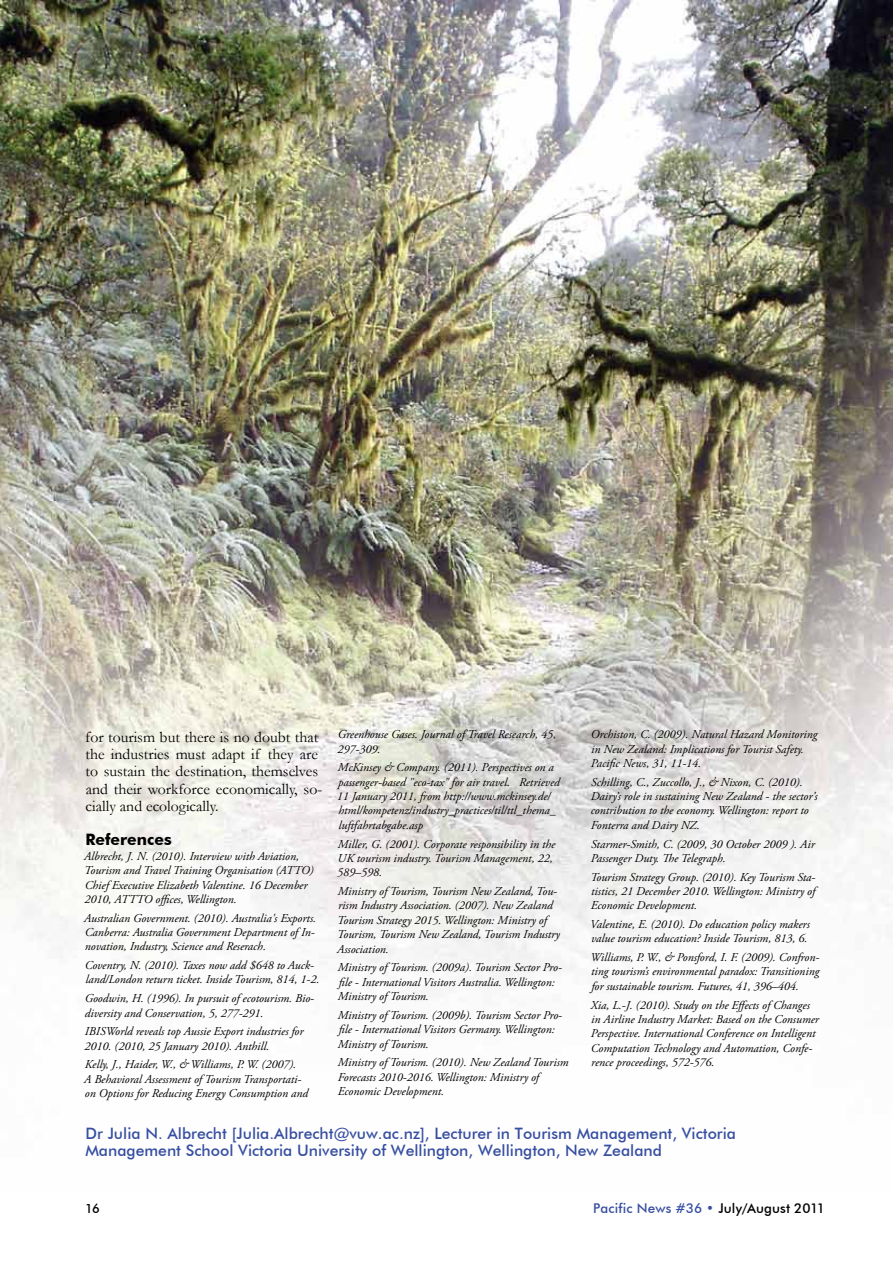
<style>
.page{position:relative;width:893px;height:1263px;background:#fff}
.page>*{position:absolute;margin:0;border:0;box-sizing:border-box;transform-origin:0 0}
.t1{font:15.75px/17.2px "Garamond";color:#000}
.t2{font:500 15.75px/17.2px "Futura BT";color:#374fa2}
.t3{font:700 15.75px "Futura BT";color:#000}
.t4{font:500 13.5px "Futura BT";letter-spacing:.01em;color:#374fa2}
.t5{font:500 12.75px "Futura BT";color:#000}
.t6{font:italic 12px/14.4px "Adobe Garamond Pro";color:#000}
.s1{color:#000}
</style>
<div class="page">
<img style="left:0;top:0;width:893px;height:996px">
<h1 class="t1" style="left:85px;top:728px;width:238px">for tourism but there is no doubt that the industries must adapt if they are to sustain the destination, themselves and their workforce economically, so&shy;cially and ecologically.</h1>
<h1 class="t3" style="left:86px;top:830px;width:88px">References</h1>
<p class="t6" style="left:84px;top:849px;width:231px">Albrecht, J. N. (2010). Interview with Aviation, Tourism and Travel Training Organisation (ATTO)<br>Chief Executive Elizabeth Valentine. 16 December 2010, ATTTO offices, Wellington.</p>
<p class="t6" style="left:84px;top:911px;width:233px;text-align:justify">Australian Government. (2010). Australia's Exports.<br>Canberra: Australia Government Department of In&shy;novation, Industry, Science and Reserach.</p>
<p class="t6" style="left:85px;top:958px;width:236px">Coventry, N. (2010). Taxes now add $648 to Auck&shy;land/London return ticket. Inside Tourism, 814, 1-2.</p>
<p class="t6" style="left:85px;top:991px;width:231px">Goodwin, H. (1996). In pursuit of ecotourism. Bio&shy;diversity and Conservation, 5, 277-291.</p>
<p class="t6" style="left:85px;top:1024px;width:221px">IBISWorld reveals top Aussie Export industries for<br>2010. (2010, 25 January 2010). Anthill.</p>
<p class="t6" style="left:84px;top:1057px;width:225px">Kelly, J., Haider, W., &amp; Williams, P. W. (2007).<br>A Behavioral Assessment of Tourism Transportati&shy;on Options for Reducing Energy Consumption and</p>
<p class="t6" style="left:338px;top:727px;width:220px">Greenhouse Gases. Journal of Travel Research, 45,<br>297-309.</p>
<p class="t6" style="left:337px;top:761px;width:224px">McKinsey &amp; Company. (2011). Perspectives on a passenger-based "eco-tax" for air travel. Retrieved 11 January 2011, from http://www.mckinsey.de/ html/kompetenz/industry_practices/til/ttl_thema_ luftfahrtabgabe.asp</p>
<p class="t6" style="left:337px;top:837px;width:220px">Miller, G. (2001). Corporate responsibility in the<br>UK tourism industry. Tourism Management, 22,<br>589–598.</p>
<p class="t6" style="left:337px;top:884px;width:224px">Ministry of Tourism, Tourism New Zealand, Tou&shy;rism Industry Association. (2007). New Zealand Tourism Strategy 2015. Wellington: Ministry of Tourism, Tourism New Zealand, Tourism Industry Association.</p>
<p class="t6" style="left:338px;top:960px;width:225px">Ministry of Tourism. (2009a). Tourism Sector Pro&shy;file - International Visitors Australia. Wellington:<br>Ministry of Tourism.</p>
<p class="t6" style="left:338px;top:1008px;width:226px">Ministry of Tourism. (2009b). Tourism Sector Pro&shy;file - International Visitors Germany. Wellington:<br>Ministry of Tourism.</p>
<p class="t6" style="left:338px;top:1055px;width:232px">Ministry of Tourism. (2010). New Zealand Tourism<br>Forecasts 2010-2016. Wellington: Ministry of<br>Economic Development.</p>
<p class="t6" style="left:591px;top:727px;width:228px">Orchiston, C. (2009). Natural Hazard Monitoring in New Zealand: Implications for Tourist Safety.<br>Pacific News, 31, 11-14.</p>
<p class="t6" style="left:591px;top:775px;width:228px">Schilling, C., Zuccollo, J., &amp; Nixon, C. (2010).<br>Dairy’s role in sustaining New Zealand - the sector’s contribution to the economy. Wellington: report to Fonterra and Dairy NZ.</p>
<p class="t6" style="left:591px;top:837px;width:225px">Starmer-Smith, C. (2009, 30 October 2009 ). Air<br>Passenger Duty. The Telegraph.</p>
<p class="t6" style="left:590px;top:870px;width:226px;text-align:justify">Tourism Strategy Group. (2010). Key Tourism Sta&shy;tistics, 21 December 2010. Wellington: Ministry of Economic Development.</p>
<p class="t6" style="left:590px;top:917px;width:221px">Valentine, E. (2010). Do education policy makers value tourism education? Inside Tourism, 813, 6.</p>
<p class="t6" style="left:590px;top:950px;width:230px;text-align:justify">Williams, P. W., &amp; Ponsford, I. F. (2009). Confron&shy;ting tourism’s environmental paradox: Transitioning for sustainable tourism. Futures, 41, 396–404.</p>
<p class="t6" style="left:591px;top:998px;width:230px">Xia, L.-J. (2010). Study on the Effects of Changes in Airline Industry Market: Based on the Consumer Perspective. International Conference on Intelligent Computation Technology and Automation, Confe&shy;rence proceedings, 572-576.</p>
<h1 class="t2" style="left:85px;top:1124px;width:652px">Dr Julia N. Albrecht [Julia.Albrecht@vuw.ac.nz], Lecturer in Tourism Management, Victoria<br>Management School Victoria University of Wellington, Wellington, New Zealand</h1>
<p class="t5" style="left:85px;top:1200px;width:16px">16</p>
<p class="t4" style="left:593px;top:1200px;width:233px">Pacific News #36 • <span class="s1">July/August 2011</span></p>
</div>
